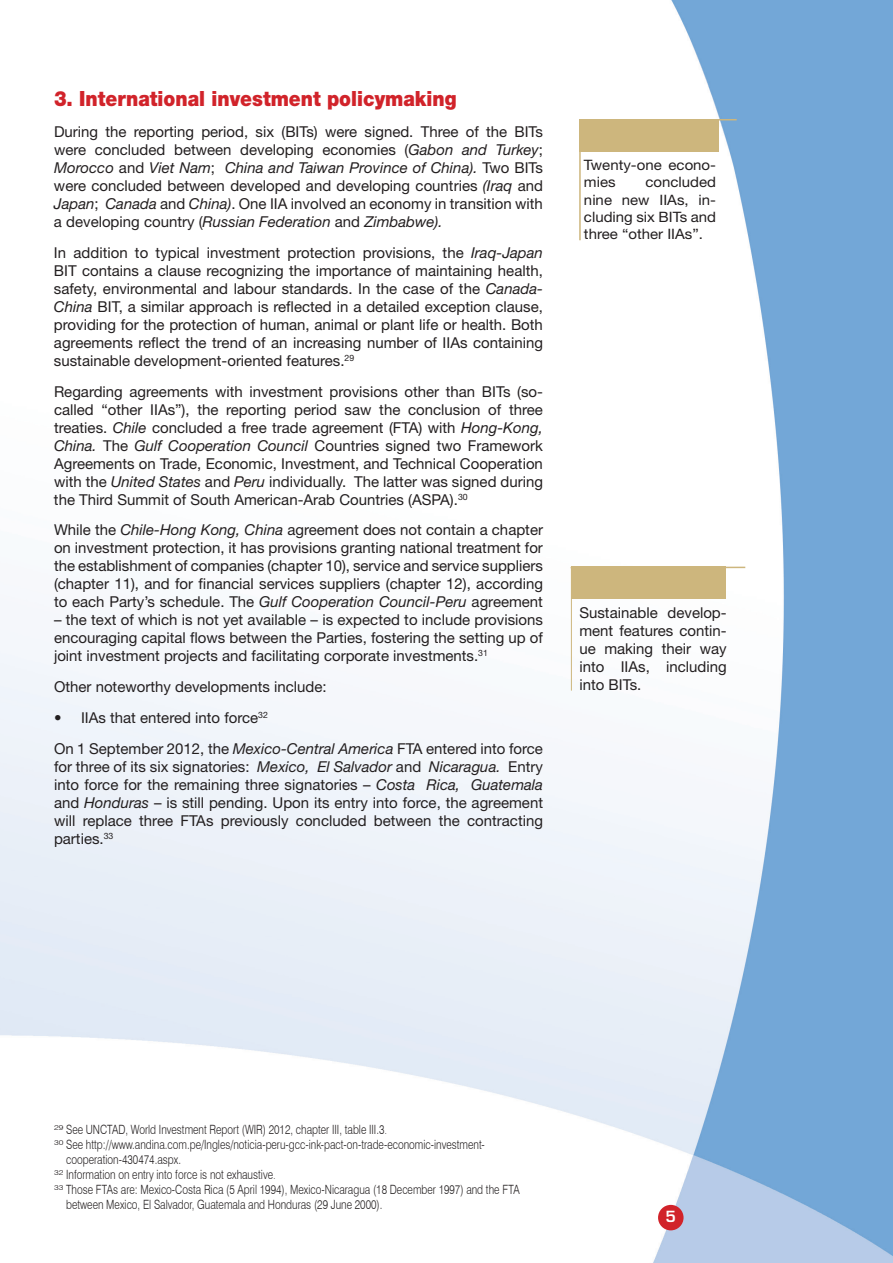
<style>
.page{position:relative;width:893px;height:1263px;background:#fff}
.page>*{position:absolute;margin:0;border:0;box-sizing:border-box;transform-origin:0 0}
.t1{font:900 21px "Helvetica Neue LT Std";color:#d1232a;scale:.9 1}
.t2{font:15px/18px "Helvetica Neue LT Std";color:#231f20;text-align:justify}
.t3{font:600 15px "Eurostile LT Std";color:#fff}
.t4{font:14.4px/17.2px "Helvetica Neue LT Std";color:#231f20;scale:1.05 1}
.t5{font:300 12.75px "Swiss 721 BT";color:#231f20;scale:.8 1}
.s1{font-style:italic}
.s2{font-size:8.1px}
</style>
<div class="page">
<img style="left:0;top:0;width:893px;height:1263px">
<div style="left:658px;top:1205px;width:26px;height:25px;background:#d1232a;border-radius:50%"></div>
<hr style="left:579px;top:119px;width:158px;height:2px;background:#cdb67d">
<div style="left:579px;top:119px;width:140px;height:32px;background:#cdb67d"></div>
<hr style="left:579px;top:119px;width:2px;height:121px;background:#cdb67d">
<hr style="left:571px;top:567px;width:174px;height:1px;background:#cdb67d">
<div style="left:571px;top:567px;width:154px;height:32px;background:#cdb67d"></div>
<hr style="left:571px;top:567px;width:1px;height:124px;background:#cdb67d">
<h1 class="t1" style="left:54px;top:86px;width:449px">3. International investment policymaking</h1>
<p class="t2" style="left:54px;top:122px;width:491px">During the reporting period, six (BITs) were signed. Three of the BITs were concluded between developing economies (<span class="s1">Gabon and Turkey</span>; <span class="s1">Morocco</span> and <span class="s1">Viet Nam</span>; <span class="s1">China and Taiwan Province of China).</span> Two BITs were concluded between developed and developing countries <span class="s1">(Iraq</span> and <span class="s1">Japan</span>; <span class="s1">Canada</span> and <span class="s1">China)</span>. One IIA involved an economy in transition with a developing country (<span class="s1">Russian Federation</span> and <span class="s1">Zimbabwe).</span></p>
<p class="t2" style="left:54px;top:243px;width:490px">In addition to typical investment protection provisions, the <span class="s1">Iraq-Japan </span>BIT contains a clause recognizing the importance of maintaining health, safety, environmental and labour standards. In the case of the <span class="s1">Canada-China</span> BIT, a similar approach is reflected in a detailed exception clause, providing for the protection of human, animal or plant life or health. Both agreements reflect the trend of an increasing number of IIAs containing sustainable development-oriented features.<sup>29</sup></p>
<p class="t2" style="left:54px;top:382px;width:491px">Regarding agreements with investment provisions other than BITs (so&shy;called “other IIAs”), the reporting period saw the conclusion of three treaties. <span class="s1">Chile</span> concluded a free trade agreement (FTA) with <span class="s1">Hong-Kong, China.</span> The <span class="s1">Gulf Cooperation Council</span> Countries signed two Framework Agreements on Trade, Economic, Investment, and Technical Cooperation with the <span class="s1">United States</span> and <span class="s1">Peru</span> individually. The latter was signed during the Third Summit of South American-Arab Countries (ASPA).<sup>30</sup></p>
<p class="t2" style="left:54px;top:521px;width:491px">While the <span class="s1">Chile-Hong Kong, China</span> agreement does not contain a chapter on investment protection, it has provisions granting national treatment for the establishment of companies (chapter 10), service and service suppliers (chapter 11), and for financial services suppliers (chapter 12), according to each Party’s schedule. The <span class="s1">Gulf Cooperation Council-Peru</span> agreement</p>
<p class="t2" style="left:54px;top:611px;width:490px">– the text of which is not yet available – is expected to include provisions encouraging capital flows between the Parties, fostering the setting up of joint investment projects and facilitating corporate investments.<sup>31</sup></p>
<p class="t2" style="left:54px;top:677px;width:274px">Other noteworthy developments include:</p>
<p class="t2" style="left:54px;top:702px;width:490px;line-height:30.8px">• IIAs that entered into force<sup>32<br></sup>On 1 September 2012, the <span class="s1">Mexico-Central America</span> FTA entered into force</p>
<p class="t2" style="left:54px;top:757px;width:491px">for three of its six signatories: <span class="s1">Mexico, El Salvador</span> and <span class="s1">Nicaragua.</span> Entry into force for the remaining three signatories – <span class="s1">Costa Rica, Guatemala </span>and <span class="s1">Honduras</span> – is still pending. Upon its entry into force, the agreement will replace three FTAs previously concluded between the contracting parties.<sup>33</sup></p>
<p class="t4" style="left:584px;top:156px;width:127px">Twenty-one econo&shy;mies</p>
<p class="t4" style="left:584px;top:173px;width:127px;text-align:justify;text-indent:61px">concluded nine new IIAs, in&shy;cluding six BITs and three “other IIAs”.</p>
<p class="t2" style="left:579px;top:603px;width:149px">Sustainable develop&shy;ment features contin&shy;ue making their way into IIAs, including into BITs.</p>
<p class="t5" style="left:54px;top:1122px;width:418px"><sup>29</sup> See UNCTAD, World Investment Report (WIR) 2012, chapter III, table III.3<span class="s2">.</span></p>
<p class="t5" style="left:54px;top:1137px;width:540px"><sup>30</sup> See http://www.andina.com.pe/Ingles/noticia-peru-gcc-ink-pact-on-trade-economic-investment-</p>
<p class="t5" style="left:66px;top:1152px;width:145px">cooperation-430474.aspx.</p>
<p class="t5" style="left:54px;top:1167px;width:279px"><sup>32</sup> Information on entry into force is not exhaustive<span class="s2">.</span></p>
<p class="t5" style="left:54px;top:1182px;width:584px"><sup>33</sup> Those FTAs are: Mexico-Costa Rica (5 April 1994), Mexico-Nicaragua (18 December 1997) and the FTA</p>
<p class="t5" style="left:66px;top:1197px;width:397px">between Mexico, El Salvador, Guatemala and Honduras (29 June 2000).</p>
<p class="t3" style="left:665px;top:1207px;width:12px">5</p>
</div>
